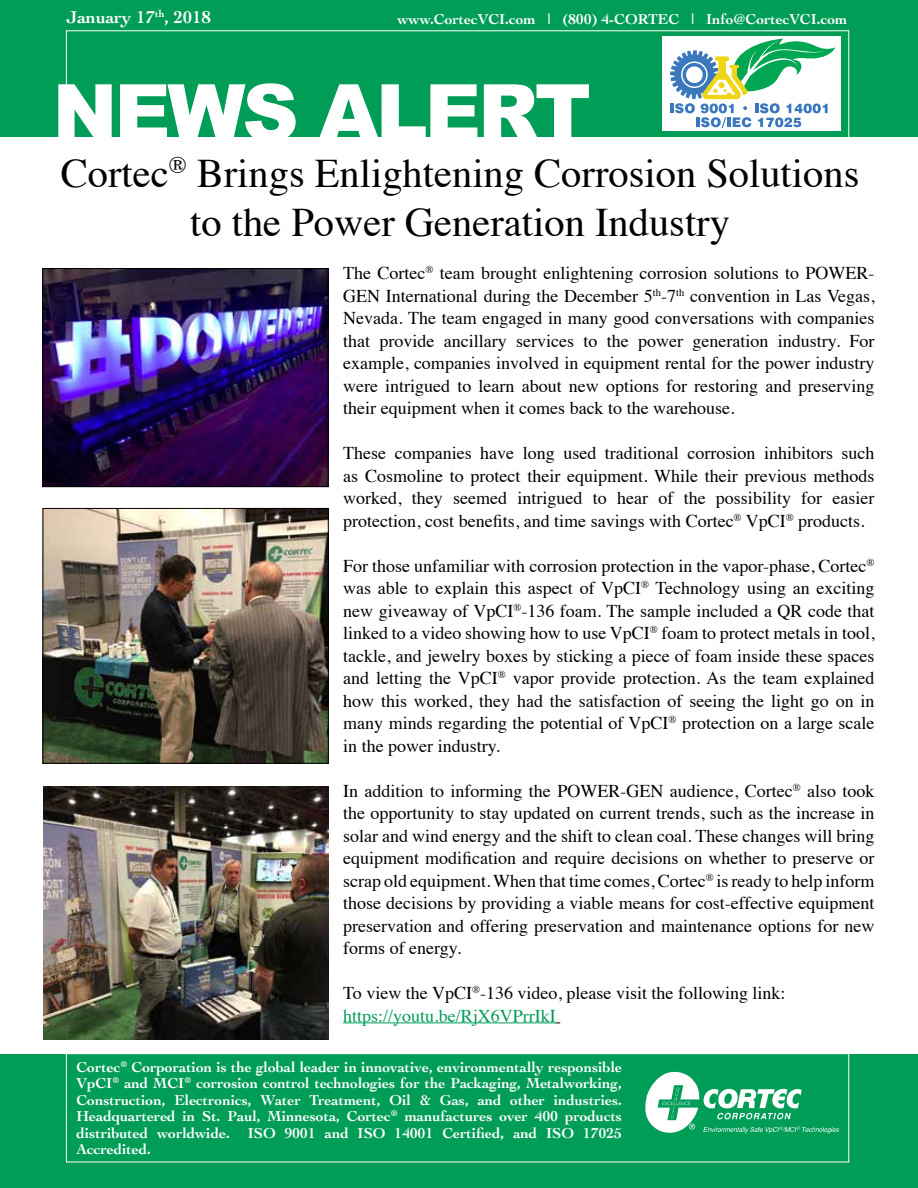
<style>
.page{position:relative;width:918px;height:1188px;background:#fff}
.page>*{position:absolute;margin:0;border:0;box-sizing:border-box;transform-origin:0 0}
.t1{font:900 78px "Arial";letter-spacing:-.04em;color:#fff}
.t2{font:40.5px/49.5px "Times";color:#000;text-align:center}
.t3{font:18px/22.5px "Times";color:#000;text-align:justify}
.t4{font:700 18px "Cochin";color:#fff}
.t5{font:700 15px/16.5px "Cochin";color:#fff;text-align:justify}
.s1{color:#009d57}
</style>
<div class="page">
<div style="left:0;top:0;width:918px;height:136px;background:#009d57"></div>
<div style="left:66px;top:30px;width:783px;height:110px;border:1px solid #fff"></div>
<div style="left:662px;top:36px;width:179px;height:94px;background:#fff"></div>
<svg style="left:670px;top:38px;width:165px;height:89px"></svg>
<div style="left:0;top:1054px;width:918px;height:134px;background:#009d57"></div>
<svg style="left:645px;top:1071px;width:194px;height:63px"></svg>
<div style="left:66px;top:1053px;width:783px;height:109px;border:1px solid #fff"></div>
<hr style="left:343px;top:1022px;width:213px;height:1px;background:#009d57">
<img style="left:45px;top:270px;width:281px;height:215px">
<div style="left:43px;top:268px;width:285px;height:219px;border:1px solid #000"></div>
<img style="left:43px;top:786px;width:285px;height:253px">
<img style="left:45px;top:510px;width:281px;height:252px">
<div style="left:43px;top:508px;width:285px;height:256px;border:1px solid #000"></div>
<p class="t4" style="left:66px;top:5px;width:147px">January 17<sup>th</sup>, 2018</p>
<p class="t5" style="left:398px;top:10px;width:451px">www.CortecVCI.com | (800) 4-CORTEC | Info@CortecVCI.com</p>
<h1 class="t1" style="left:52px;top:56px;width:540px">NEWS ALERT</h1>
<h2 class="t2" style="left:61px;top:145px;width:800px">Cortec<sup>®</sup> Brings Enlightening Corrosion Solutions to the Power Generation Industry</h2>
<p class="t3" style="left:343px;top:260px;width:533px">The Cortec<sup>®</sup> team brought enlightening corrosion solutions to POWER-GEN International during the December 5<sup>th</sup>-7<sup>th</sup> convention in Las Vegas, Nevada. The team engaged in many good conversations with companies that provide ancillary services to the power generation industry. For example, companies involved in equipment rental for the power industry were intrigued to learn about new options for restoring and preserving their equipment when it comes back to the warehouse.</p>
<p class="t3" style="left:343px;top:440px;width:533px">These companies have long used traditional corrosion inhibitors such as Cosmoline to protect their equipment. While their previous methods worked, they seemed intrigued to hear of the possibility for easier protection, cost benefits, and time savings with Cortec<sup>®</sup> VpCI<sup>®</sup> products.</p>
<p class="t3" style="left:343px;top:553px;width:533px">For those unfamiliar with corrosion protection in the vapor-phase, Cortec<sup>® </sup>was able to explain this aspect of VpCI<sup>®</sup> Technology using an exciting new giveaway of VpCI<sup>®</sup>-136 foam. The sample included a QR code that linked to a video showing how to use VpCI<sup>®</sup> foam to protect metals in tool, tackle, and jewelry boxes by sticking a piece of foam inside these spaces and letting the VpCI<sup>®</sup> vapor provide protection. As the team explained how this worked, they had the satisfaction of seeing the light go on in many minds regarding the potential of VpCI<sup>®</sup> protection on a large scale in the power industry.</p>
<p class="t3" style="left:343px;top:778px;width:533px">In addition to informing the POWER-GEN audience, Cortec<sup>®</sup> also took the opportunity to stay updated on current trends, such as the increase in solar and wind energy and the shift to clean coal. These changes will bring equipment modification and require decisions on whether to preserve or scrap old equipment. When that time comes, Cortec<sup>®</sup> is ready to help inform those decisions by providing a viable means for cost-effective equipment preservation and offering preservation and maintenance options for new forms of energy.</p>
<p class="t3" style="left:343px;top:980px;width:444px">To view the VpCI<sup>®</sup>-136 video, please visit the following link: <span class="s1">https://youtu.be/RjX6VPrrIkI</span></p>
<p class="t5" style="left:76px;top:1058px;width:547px">Cortec<sup>®</sup> Corporation is the global leader in innovative, environmentally responsible VpCI<sup>®</sup> and MCI<sup>®</sup> corrosion control technologies for the Packaging, Metalworking, Construction, Electronics, Water Treatment, Oil &amp; Gas, and other industries.<br>Headquartered in St. Paul, Minnesota, Cortec<sup>®</sup> manufactures over 400 products distributed worldwide. ISO 9001 and ISO 14001 Certified, and ISO 17025<br>Accredited.</p>
</div>
